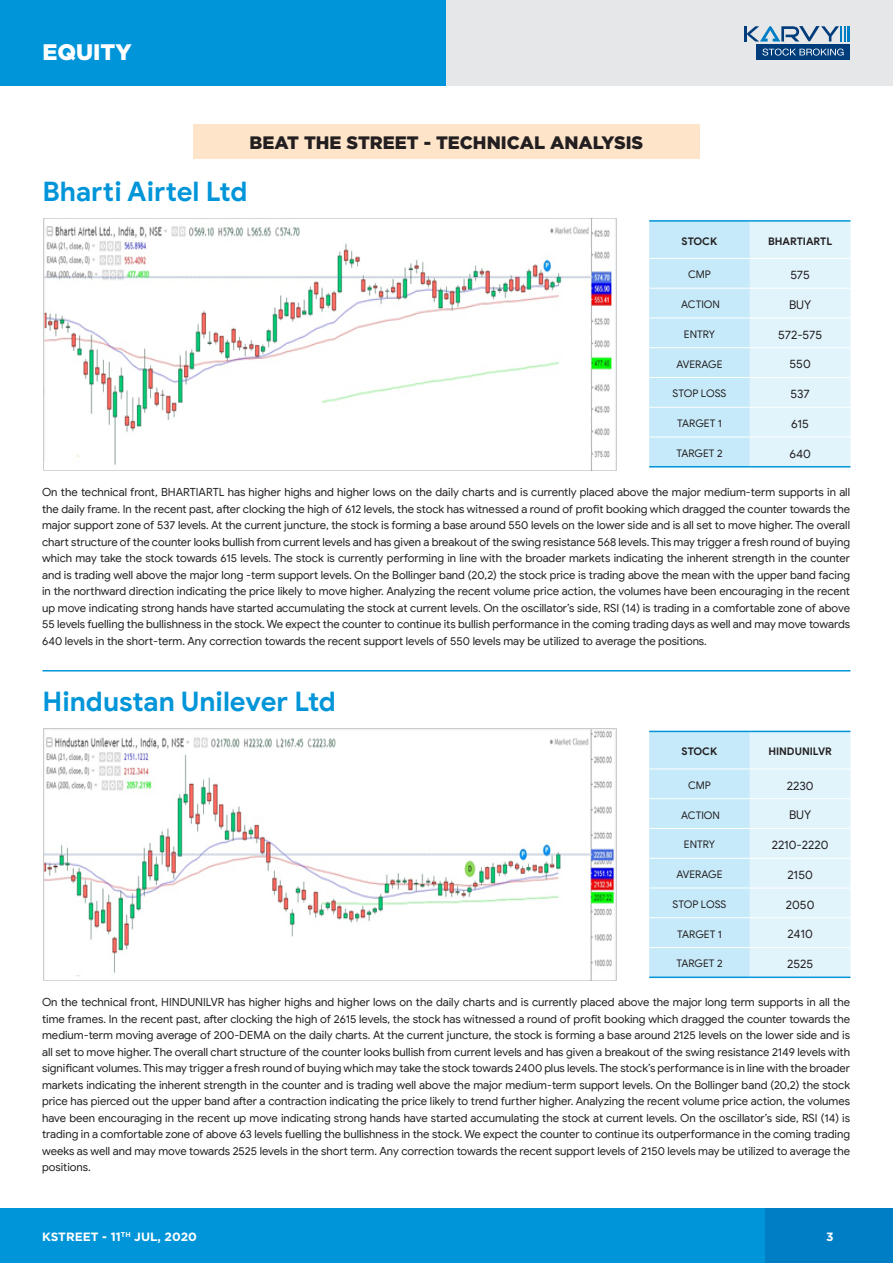
<style>
.page{position:relative;width:893px;height:1263px;background:#fff}
.page>*{position:absolute;margin:0;border:0;box-sizing:border-box;transform-origin:0 0}
.t1{font:700 27px "Google Sans";color:#0095d9}
.t2{font:900 22.5px "Gotham";color:#fff}
.t3{font:900 18px "Gotham";color:#231f20}
.t4{font:12px "Google Sans";color:#231f20}
.t5{font:700 12px "Gotham";color:#fff}
.Paragraph{font:11.25px/16.5px "Google Sans";letter-spacing:-.005em;color:#231f20;text-align:justify}
.t6{font:10.5px "Google Sans";color:#231f20}
.t7{font:700 10.5px "Google Sans";color:#231f20}
</style>
<div class="page">
<div style="left:0;top:0;width:446px;height:85px;background:#0095d9"></div>
<div style="left:193px;top:125px;width:506px;height:34px;background:#fee5ca"></div>
<div style="left:446px;top:0;width:447px;height:85px;background:#e6e7e9"></div>
<hr style="left:43px;top:670px;width:807px;height:1px;background:#0095d9">
<svg style="left:649px;top:222px;width:201px;height:244px;background:#d3effb"></svg>
<hr style="left:649px;top:220px;width:101px;height:2px;background:#0095d9">
<hr style="left:750px;top:220px;width:100px;height:2px;background:#0095d9">
<hr style="left:649px;top:258px;width:101px;height:1px;background:#fff">
<hr style="left:750px;top:258px;width:100px;height:1px;background:#fff">
<hr style="left:649px;top:288px;width:101px;height:1px;background:#fff">
<hr style="left:750px;top:288px;width:100px;height:1px;background:#fff">
<hr style="left:649px;top:318px;width:101px;height:1px;background:#fff">
<hr style="left:750px;top:318px;width:100px;height:1px;background:#fff">
<hr style="left:649px;top:347px;width:101px;height:1px;background:#fff">
<hr style="left:750px;top:347px;width:100px;height:1px;background:#fff">
<hr style="left:649px;top:377px;width:101px;height:1px;background:#fff">
<hr style="left:750px;top:377px;width:100px;height:1px;background:#fff">
<hr style="left:649px;top:407px;width:101px;height:1px;background:#fff">
<hr style="left:750px;top:407px;width:100px;height:1px;background:#fff">
<hr style="left:649px;top:437px;width:101px;height:1px;background:#fff">
<hr style="left:750px;top:437px;width:100px;height:1px;background:#fff">
<hr style="left:649px;top:466px;width:101px;height:1px;background:#0095d9">
<hr style="left:750px;top:466px;width:100px;height:1px;background:#0095d9">
<svg style="left:649px;top:732px;width:201px;height:244px;background:#d3effa"></svg>
<hr style="left:649px;top:731px;width:101px;height:1px;background:#0095d9">
<hr style="left:750px;top:731px;width:100px;height:1px;background:#0095d9">
<hr style="left:649px;top:768px;width:101px;height:1px;background:#fff">
<hr style="left:750px;top:768px;width:100px;height:1px;background:#fff">
<hr style="left:649px;top:798px;width:101px;height:1px;background:#fff">
<hr style="left:750px;top:798px;width:100px;height:1px;background:#fff">
<hr style="left:649px;top:828px;width:101px;height:1px;background:#fff">
<hr style="left:750px;top:828px;width:100px;height:1px;background:#fff">
<hr style="left:649px;top:858px;width:101px;height:1px;background:#fff">
<hr style="left:750px;top:858px;width:100px;height:1px;background:#fff">
<hr style="left:649px;top:888px;width:101px;height:1px;background:#fff">
<hr style="left:750px;top:888px;width:100px;height:1px;background:#fff">
<hr style="left:649px;top:917px;width:101px;height:1px;background:#fff">
<hr style="left:750px;top:917px;width:100px;height:1px;background:#fff">
<hr style="left:649px;top:947px;width:101px;height:1px;background:#fff">
<hr style="left:750px;top:947px;width:100px;height:1px;background:#fff">
<hr style="left:649px;top:976px;width:101px;height:2px;background:#0095d9">
<hr style="left:750px;top:976px;width:100px;height:2px;background:#0095d9">
<img style="left:43px;top:218px;width:574px;height:253px">
<img style="left:43px;top:728px;width:574px;height:253px">
<div style="left:0;top:1209px;width:770px;height:54px;background:#0095d9"></div>
<div style="left:765px;top:1209px;width:128px;height:54px;background:#007ec5"></div>
<div style="left:756px;top:44px;width:94px;height:16px;background:#013c7b"></div>
<svg style="left:762px;top:49px;width:82px;height:7px"></svg>
<hr style="left:847px;top:26px;width:3px;height:15px;background:#007ec5">
<svg style="left:744px;top:26px;width:102px;height:16px"></svg>
<h2 class="t2" style="left:43px;top:36px;width:91px">EQUITY</h2>
<h3 class="t3" style="left:250px;top:130px;width:395px">BEAT THE STREET - TECHNICAL ANALYSIS</h3>
<p class="t1" style="left:43px;top:175px;width:206px">Bharti Airtel Ltd</p>
<p class="t7" style="left:682px;top:235px;width:37px">STOCK</p>
<p class="t7" style="left:768px;top:235px;width:66px">BHARTIARTL</p>
<p class="t6" style="left:688px;top:268px;width:24px">CMP</p>
<p class="t4" style="left:790px;top:268px;width:21px">575</p>
<p class="t6" style="left:681px;top:298px;width:40px">ACTION</p>
<p class="t4" style="left:789px;top:297px;width:24px">BUY</p>
<p class="t6" style="left:684px;top:328px;width:33px">ENTRY</p>
<p class="t4" style="left:778px;top:327px;width:46px">572-575</p>
<p class="t6" style="left:676px;top:358px;width:47px">AVERAGE</p>
<p class="t4" style="left:789px;top:357px;width:23px">550</p>
<p class="t6" style="left:672px;top:387px;width:55px">STOP LOSS</p>
<p class="t4" style="left:790px;top:387px;width:21px">537</p>
<p class="t6" style="left:677px;top:417px;width:46px">TARGET 1</p>
<p class="t4" style="left:791px;top:416px;width:19px">615</p>
<p class="t6" style="left:676px;top:447px;width:48px">TARGET 2</p>
<p class="t4" style="left:789px;top:446px;width:23px">640</p>
<p class="Paragraph" style="left:42px;top:484px;width:809px">On the technical front, BHARTIARTL has higher highs and higher lows on the daily charts and is currently placed above the major medium-term supports in all the daily frame. In the recent past, after clocking the high of 612 levels, the stock has witnessed a round of profit booking which dragged the counter towards the major support zone of 537 levels. At the current juncture, the stock is forming a base around 550 levels on the lower side and is all set to move higher. The overall chart structure of the counter looks bullish from current levels and has given a breakout of the swing resistance 568 levels. This may trigger a fresh round of buying which may take the stock towards 615 levels. The stock is currently performing in line with the broader markets indicating the inherent strength in the counter and is trading well above the major long -term support levels. On the Bollinger band (20,2) the stock price is trading above the mean with the upper band facing in the northward direction indicating the price likely to move higher. Analyzing the recent volume price action, the volumes have been encouraging in the recent up move indicating strong hands have started accumulating the stock at current levels. On the oscillator’s side, RSI (14) is trading in a comfortable zone of above 55 levels fuelling the bullishness in the stock. We expect the counter to continue its bullish performance in the coming trading days as well and may move towards 640 levels in the short-term. Any correction towards the recent support levels of 550 levels may be utilized to average the positions.</p>
<p class="t1" style="left:43px;top:685px;width:295px">Hindustan Unilever Ltd</p>
<p class="t7" style="left:682px;top:745px;width:37px">STOCK</p>
<p class="t7" style="left:768px;top:745px;width:65px">HINDUNILVR</p>
<p class="t6" style="left:688px;top:779px;width:24px">CMP</p>
<p class="t4" style="left:787px;top:778px;width:28px">2230</p>
<p class="t6" style="left:681px;top:808px;width:40px">ACTION</p>
<p class="t4" style="left:789px;top:808px;width:24px">BUY</p>
<p class="t6" style="left:684px;top:838px;width:33px">ENTRY</p>
<p class="t4" style="left:772px;top:838px;width:58px">2210-2220</p>
<p class="t6" style="left:676px;top:868px;width:47px">AVERAGE</p>
<p class="t4" style="left:787px;top:867px;width:27px">2150</p>
<p class="t6" style="left:672px;top:898px;width:55px">STOP LOSS</p>
<p class="t4" style="left:786px;top:897px;width:30px">2050</p>
<p class="t6" style="left:677px;top:928px;width:46px">TARGET 1</p>
<p class="t4" style="left:787px;top:927px;width:27px">2410</p>
<p class="t6" style="left:676px;top:957px;width:48px">TARGET 2</p>
<p class="t4" style="left:787px;top:957px;width:28px">2525</p>
<p class="Paragraph" style="left:42px;top:994px;width:809px">On the technical front, HINDUNILVR has higher highs and higher lows on the daily charts and is currently placed above the major long term supports in all the time frames. In the recent past, after clocking the high of 2615 levels, the stock has witnessed a round of profit booking which dragged the counter towards the medium-term moving average of 200-DEMA on the daily charts. At the current juncture, the stock is forming a base around 2125 levels on the lower side and is all set to move higher. The overall chart structure of the counter looks bullish from current levels and has given a breakout of the swing resistance 2149 levels with significant volumes. This may trigger a fresh round of buying which may take the stock towards 2400 plus levels. The stock’s performance is in line with the broader markets indicating the inherent strength in the counter and is trading well above the major medium-term support levels. On the Bollinger band (20,2) the stock price has pierced out the upper band after a contraction indicating the price likely to trend further higher. Analyzing the recent volume price action, the volumes have been encouraging in the recent up move indicating strong hands have started accumulating the stock at current levels. On the oscillator’s side, RSI (14) is trading in a comfortable zone of above 63 levels fuelling the bullishness in the stock. We expect the counter to continue its outperformance in the coming trading weeks as well and may move towards 2525 levels in the short term. Any correction towards the recent support levels of 2150 levels may be utilized to average the positions.</p>
<p class="t5" style="left:42px;top:1229px;width:156px">KSTREET - 11<sup>TH</sup> JUL, 2020</p>
<p class="t5" style="left:826px;top:1229px;width:9px">3</p>
</div>
